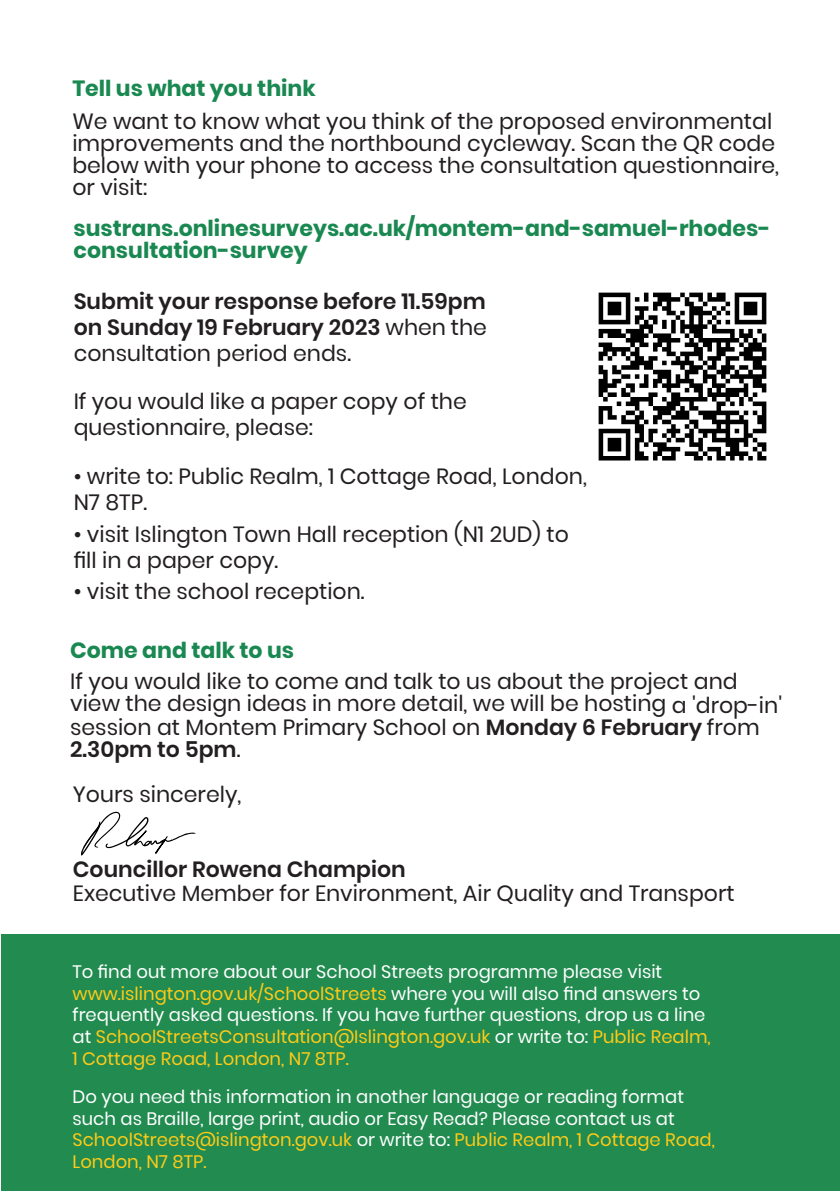
<style>
.page{position:relative;width:840px;height:1191px;background:#fff}
.page>*{position:absolute;margin:0;border:0;box-sizing:border-box;transform-origin:0 0}
.t1{font:22px/26px "Poppins";color:#231f20}
.t2{font:600 22px/26px "Poppins";color:#231f20;text-align:justify}
.t3{font:700 22px/22px "Poppins";color:#1a8851}
.t4{font:18px/21.6px "Poppins";color:#fff}
.s1{font-weight:700;color:#1a8851}
.s2{font-weight:400}
.s3{font-weight:600}
.s4{color:#fecb17}
</style>
<div class="page">
<div style="left:1px;top:934px;width:838px;height:257px;background:#218b50"></div>
<img style="left:598px;top:292px;width:169px;height:169px">
<svg style="left:81px;top:811px;width:115px;height:44px"></svg>
<p class="t1" style="left:72px;top:72px;width:701px;line-height:33.4px"><span class="s1">Tell us what you think<br></span>We want to know what you think of the proposed environmental</p>
<p class="t1" style="left:72px;top:133px;width:707px;line-height:22px">improvements and the northbound cycleway. Scan the QR code below with your phone to access the consultation questionnaire, or visit:</p>
<p class="t3" style="left:73px;top:217px;width:698px">sustrans.onlinesurveys.ac.uk/montem-and-samuel-rhodes&shy;consultation-survey</p>
<p class="t2" style="left:74px;top:288px;width:414px">Submit your response before 11.59pm on Sunday 19 February 2023 <span class="s2">when the consultation period ends.</span></p>
<p class="t1" style="left:74px;top:389px;width:394px">If you would like a paper copy of the questionnaire, please:</p>
<p class="t1" style="left:74px;top:463px;width:514px">• write to: Public Realm, 1 Cottage Road, London,<br>N7 8TP.</p>
<p class="t1" style="left:74px;top:521px;width:496px">• visit Islington Town Hall reception (N1 2UD) to fill in a paper copy.</p>
<p class="t1" style="left:74px;top:579px;width:292px">• visit the school reception.</p>
<p class="t1" style="left:70px;top:634px;width:668px;line-height:31.4px"><span class="s1">Come and talk to us<br></span>If you would like to come and talk to us about the project and</p>
<p class="t1" style="left:70px;top:691px;width:713px;line-height:24px">view the design ideas in more detail, we will be hosting a 'drop-in' session at Montem Primary School on <span class="s3">Monday 6 February</span> from</p>
<p class="t2" style="left:70px;top:736px;width:172px">2.30pm to 5pm<span class="s2">.</span></p>
<p class="t1" style="left:73px;top:781px;width:170px">Yours sincerely,</p>
<p class="t1" style="left:73px;top:857px;width:663px;line-height:24px"><span class="s3">Councillor Rowena Champion<br></span>Executive Member for Environment, Air Quality and Transport</p>
<p class="t4" style="left:72px;top:961px;width:639px">To find out more about our School Streets programme please visit <span class="s4">www.islington.gov.uk/SchoolStreets</span> where you will also find answers to frequently asked questions. If you have further questions, drop us a line at <span class="s4">SchoolStreetsConsultation@Islington.gov.uk</span> or write to: <span class="s4">Public Realm, 1 Cottage Road, London, N7 8TP.</span></p>
<p class="t4" style="left:72px;top:1086px;width:643px">Do you need this information in another language or reading format such as Braille, large print, audio or Easy Read? Please contact us at <span class="s4">SchoolStreets@islington.gov.uk</span> or write to: <span class="s4">Public Realm, 1 Cottage Road, London, N7 8TP.</span></p>
</div>
